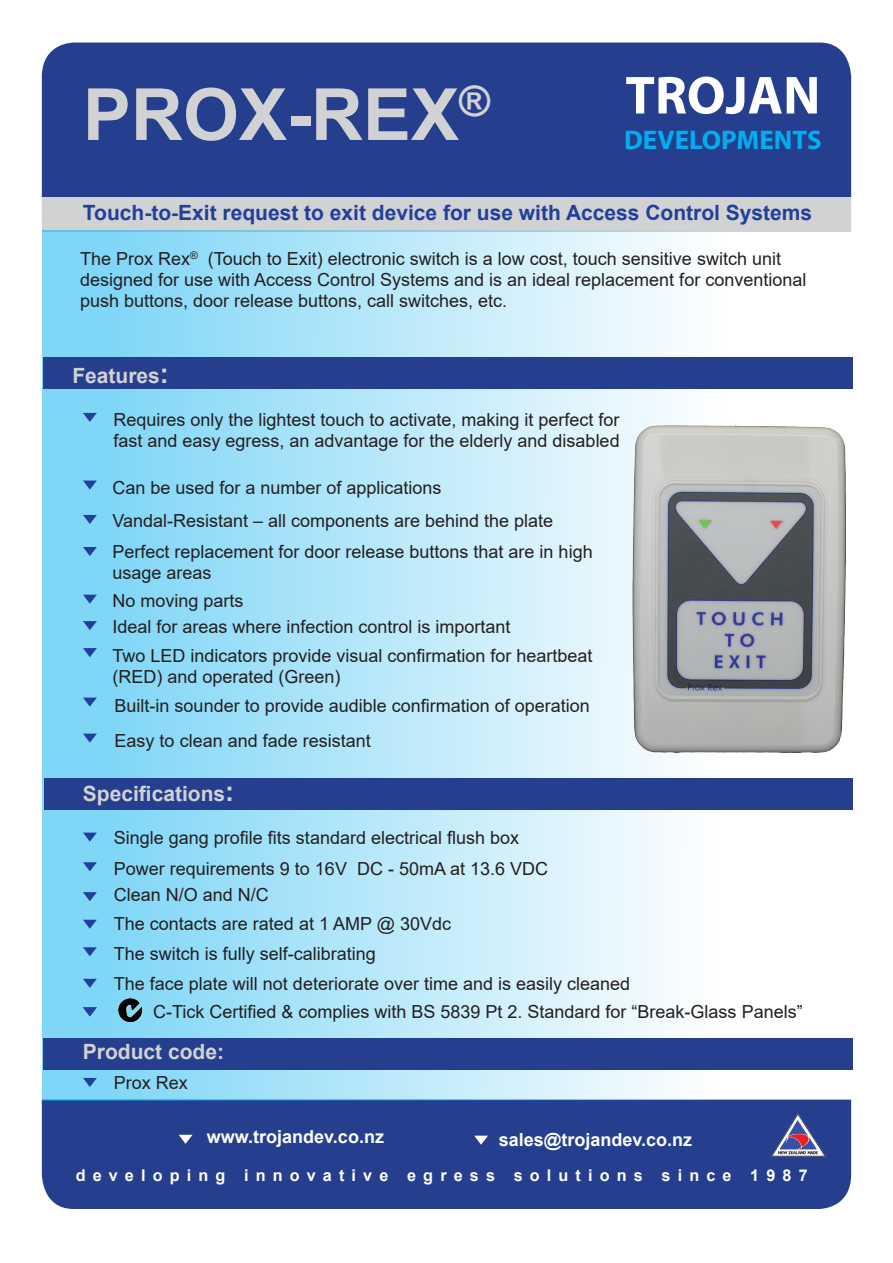
<style>
.page{position:relative;width:893px;height:1263px;background:#fff}
.page>*{position:absolute;margin:0;border:0;box-sizing:border-box;transform-origin:0 0}
.t1{font:700 72px "Arial";color:#d1d2d4}
.t2{font:700 54px "Myriad Pro";color:#fff}
.t3{font:700 27px "Myriad Pro";color:#00aeef}
.t4{font:700 21px "Arial";color:#223f99}
.t5{font:700 21px "Arial";color:#d1d2d4}
.t6{font:18px/21px "Arial";color:#231f20}
.t7{font:700 18px "Arial";color:#fff}
.t8{font:700 16.2px "Arial";letter-spacing:.44em;color:#fff}
.s1{font-size:27px}
</style>
<div class="page">
<div style="left:42px;top:43px;width:809px;height:154px;background:#253f8e"></div>
<div style="left:42px;top:197px;width:809px;height:35px;background:#d1d2d4"></div>
<div style="left:42px;top:1100px;width:809px;height:109px;background:#253f8e"></div>
<div style="left:42px;top:230px;width:809px;height:870px;background:linear-gradient(to right,#78d3f6,#fff)"></div>
<svg style="left:83px;top:1078px;width:14px;height:9px"></svg>
<div style="left:43px;top:1038px;width:809px;height:32px;background:#253f8e"></div>
<div style="left:44px;top:779px;width:808px;height:31px;background:#253f8e"></div>
<div style="left:43px;top:357px;width:809px;height:32px;background:#253f8e"></div>
<svg style="left:83px;top:413px;width:14px;height:9px"></svg>
<svg style="left:83px;top:480px;width:14px;height:9px"></svg>
<svg style="left:83px;top:515px;width:14px;height:9px"></svg>
<svg style="left:83px;top:547px;width:14px;height:9px"></svg>
<svg style="left:83px;top:595px;width:14px;height:9px"></svg>
<svg style="left:83px;top:734px;width:14px;height:8px"></svg>
<svg style="left:83px;top:648px;width:14px;height:9px"></svg>
<svg style="left:83px;top:698px;width:14px;height:8px"></svg>
<svg style="left:83px;top:832px;width:14px;height:9px"></svg>
<svg style="left:83px;top:862px;width:14px;height:9px"></svg>
<svg style="left:83px;top:892px;width:14px;height:9px"></svg>
<svg style="left:83px;top:920px;width:14px;height:9px"></svg>
<svg style="left:83px;top:1007px;width:14px;height:9px"></svg>
<svg style="left:83px;top:979px;width:14px;height:9px"></svg>
<svg style="left:83px;top:947px;width:14px;height:9px"></svg>
<img style="left:627px;top:413px;width:222px;height:339px">
<svg style="left:83px;top:621px;width:14px;height:9px"></svg>
<img style="left:114px;top:994px;width:32px;height:32px">
<svg style="left:179px;top:1135px;width:14px;height:9px"></svg>
<svg style="left:474px;top:1136px;width:14px;height:8px"></svg>
<img style="left:770px;top:1112px;width:57px;height:45px">
<h1 class="t1" style="left:83px;top:64px;width:409px">PROX-REX<sup>®</sup></h1>
<h2 class="t2" style="left:625px;top:60px;width:196px">TROJAN</h2>
<h3 class="t3" style="left:624px;top:122px;width:199px">DEVELOPMENTS</h3>
<p class="t4" style="left:83px;top:197px;width:731px">Touch-to-Exit request to exit device for use with Access Control Systems</p>
<p class="t6" style="left:80px;top:248px;width:728px">The Prox Rex<sup>®</sup> (Touch to Exit) electronic switch is a low cost, touch sensitive switch unit designed for use with Access Control Systems and is an ideal replacement for conventional push buttons, door release buttons, call switches, etc.</p>
<p class="t5" style="left:72px;top:360px;width:98px">Features<span class="s1">:</span></p>
<p class="t6" style="left:113px;top:409px;width:508px">Requires only the lightest touch to activate, making it perfect for fast and easy egress, an advantage for the elderly and disabled</p>
<p class="t6" style="left:112px;top:470px;width:442px;line-height:33.8px">Can be used for a number of applications<br>Vandal-Resistant – all components are behind the plate</p>
<p class="t6" style="left:112px;top:541px;width:482px">Perfect replacement for door release buttons that are in high usage areas</p>
<p class="t6" style="left:112px;top:588px;width:400px;line-height:26.1px">No moving parts<br>Ideal for areas where infection control is important</p>
<p class="t6" style="left:112px;top:645px;width:482px">Two LED indicators provide visual confirmation for heartbeat (RED) and operated (Green)</p>
<p class="t6" style="left:115px;top:695px;width:477px">Built-in sounder to provide audible confirmation of operation</p>
<p class="t6" style="left:115px;top:730px;width:258px">Easy to clean and fade resistant</p>
<p class="t5" style="left:83px;top:779px;width:153px">Specifications<span class="s1">:</span></p>
<p class="t6" style="left:114px;top:827px;width:407px">Single gang profile fits standard electrical flush box</p>
<p class="t6" style="left:114px;top:856px;width:436px;line-height:25.7px">Power requirements 9 to 16V DC - 50mA at 13.6 VDC<br>Clean N/O and N/C</p>
<p class="t6" style="left:114px;top:909px;width:518px;line-height:29.8px">The contacts are rated at 1 AMP @ 30Vdc<br>The switch is fully self-calibrating<br>The face plate will not deteriorate over time and is easily cleaned</p>
<p class="t6" style="left:153px;top:1001px;width:651px">C-Tick Certified &amp; complies with BS 5839 Pt 2. Standard for “Break-Glass Panels”</p>
<p class="t5" style="left:83px;top:1037px;width:143px">Product code:</p>
<p class="t6" style="left:114px;top:1072px;width:76px">Prox Rex</p>
<p class="t7" style="left:207px;top:1124px;width:179px">www.trojandev.co.nz</p>
<p class="t7" style="left:499px;top:1127px;width:195px">sales@trojandev.co.nz</p>
<p class="t8" style="left:76px;top:1163px;width:733px">developing innovative egress solutions since 1987</p>
</div>
